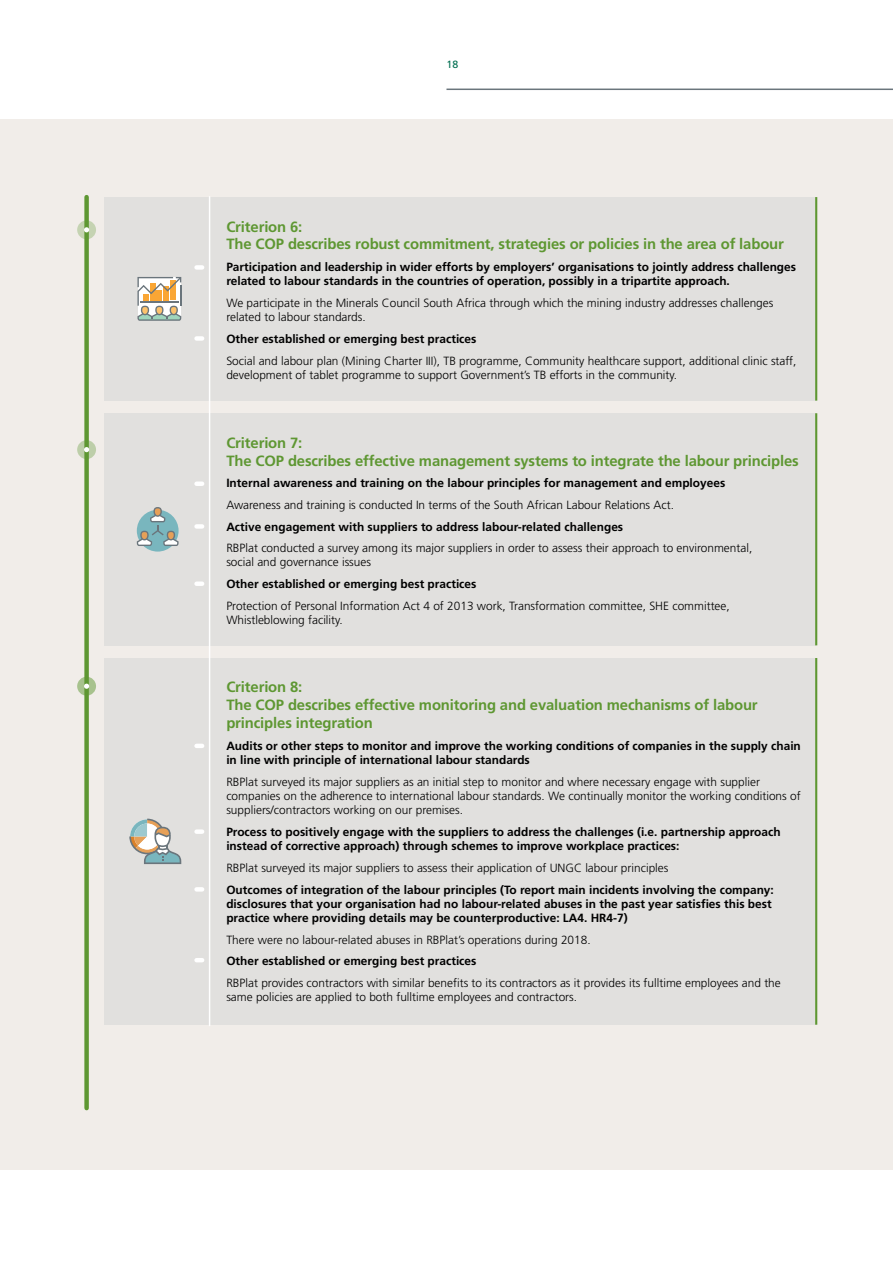
<style>
.page{position:relative;width:893px;height:1263px;background:#fff}
.page>*{position:absolute;margin:0;border:0;box-sizing:border-box;transform-origin:0 0}
.t1{font:700 14.85px/17.9px "Frutiger";letter-spacing:-.01em;color:#5e9732}
.t2{font:300 11.85px/14.2px "Frutiger";color:#000}
.t3{font:700 11.85px/14.2px "Frutiger";color:#000}
.t4{font:10.5px "Frutiger";color:#006f51}
</style>
<div class="page">
<hr style="left:446px;top:89px;width:447px;height:1px;background:#6a757c">
<div style="left:0;top:119px;width:893px;height:1050px;background:#f1ede9"></div>
<div style="left:105px;top:197px;width:711px;height:204px;background:#e1e0de"></div>
<hr style="left:815px;top:197px;width:2px;height:204px;background:#5e9732">
<div style="left:105px;top:413px;width:711px;height:232px;background:#e1e0de"></div>
<hr style="left:815px;top:413px;width:2px;height:232px;background:#5e9732">
<div style="left:105px;top:658px;width:711px;height:367px;background:#e1e0de"></div>
<hr style="left:815px;top:658px;width:2px;height:367px;background:#5e9732">
<div style="left:84px;top:197px;width:5px;height:911px;background:#5e9732"></div>
<svg style="left:77px;top:220px;width:19px;height:19px"></svg>
<svg style="left:84px;top:227px;width:5px;height:5px"></svg>
<svg style="left:77px;top:440px;width:19px;height:19px"></svg>
<svg style="left:84px;top:447px;width:5px;height:5px"></svg>
<svg style="left:77px;top:677px;width:19px;height:19px"></svg>
<svg style="left:84px;top:684px;width:5px;height:5px"></svg>
<hr style="left:209px;top:197px;width:1px;height:828px;background:#fff">
<svg style="left:197px;top:265px;width:5px;height:5px"></svg>
<svg style="left:197px;top:481px;width:5px;height:5px"></svg>
<svg style="left:197px;top:744px;width:5px;height:4px"></svg>
<svg style="left:197px;top:829px;width:5px;height:5px"></svg>
<svg style="left:197px;top:887px;width:5px;height:5px"></svg>
<svg style="left:197px;top:958px;width:5px;height:4px"></svg>
<svg style="left:197px;top:524px;width:5px;height:5px"></svg>
<svg style="left:197px;top:581px;width:5px;height:5px"></svg>
<svg style="left:197px;top:336px;width:5px;height:5px"></svg>
<svg style="left:137px;top:277px;width:44px;height:44px;background:#d0c3a8"></svg>
<svg style="left:129px;top:819px;width:52px;height:45px"></svg>
<div style="left:137px;top:510px;width:42px;height:42px;background:#79b6be;border-radius:50%"></div>
<svg style="left:137px;top:507px;width:42px;height:39px"></svg>
<p class="t4" style="left:446px;top:58px;width:13px">18</p>
<p class="t1" style="left:226px;top:217px;width:559px">Criterion 6:<br>The COP describes robust commitment, strategies or policies in the area of labour</p>
<p class="t3" style="left:226px;top:260px;width:571px">Participation and leadership in wider efforts by employers’ organisations to jointly address challenges related to labour standards in the countries of operation, possibly in a tripartite approach.</p>
<p class="t2" style="left:226px;top:296px;width:549px">We participate in the Minerals Council South Africa through which the mining industry addresses challenges related to labour standards.</p>
<p class="t3" style="left:226px;top:332px;width:252px">Other established or emerging best practices</p>
<p class="t2" style="left:226px;top:353px;width:572px">Social and labour plan (Mining Charter III), TB programme, Community healthcare support, additional clinic staff, development of tablet programme to support Government’s TB efforts in the community.</p>
<p class="t1" style="left:226px;top:433px;width:574px">Criterion 7:<br>The COP describes effective management systems to integrate the labour principles</p>
<p class="t3" style="left:226px;top:476px;width:500px">Internal awareness and training on the labour principles for management and employees</p>
<p class="t2" style="left:226px;top:498px;width:449px">Awareness and training is conducted In terms of the South African Labour Relations Act.</p>
<p class="t3" style="left:226px;top:519px;width:398px">Active engagement with suppliers to address labour-related challenges</p>
<p class="t2" style="left:226px;top:541px;width:527px">RBPlat conducted a survey among its major suppliers in order to assess their approach to environmental, social and governance issues</p>
<p class="t3" style="left:226px;top:577px;width:252px">Other established or emerging best practices</p>
<p class="t2" style="left:226px;top:599px;width:505px">Protection of Personal Information Act 4 of 2013 work, Transformation committee, SHE committee,<br>Whistleblowing facility.</p>
<p class="t1" style="left:226px;top:678px;width:533px">Criterion 8:<br>The COP describes effective monitoring and evaluation mechanisms of labour principles integration</p>
<p class="t3" style="left:226px;top:738px;width:576px">Audits or other steps to monitor and improve the working conditions of companies in the supply chain in line with principle of international labour standards</p>
<p class="t2" style="left:226px;top:774px;width:576px">RBPlat surveyed its major suppliers as an initial step to monitor and where necessary engage with supplier companies on the adherence to international labour standards. We continually monitor the working conditions of suppliers/contractors working on our premises.</p>
<p class="t3" style="left:226px;top:824px;width:556px">Process to positively engage with the suppliers to address the challenges (i.e. partnership approach instead of corrective approach) through schemes to improve workplace practices:</p>
<p class="t2" style="left:226px;top:860px;width:444px">RBPlat surveyed its major suppliers to assess their application of UNGC labour principles</p>
<p class="t3" style="left:226px;top:882px;width:549px">Outcomes of integration of the labour principles (To report main incidents involving the company: disclosures that your organisation had no labour-related abuses in the past year satisfies this best practice where providing details may be counterproductive: LA4. HR4-7)</p>
<p class="t2" style="left:226px;top:932px;width:366px">There were no labour-related abuses in RBPlat’s operations during 2018.</p>
<p class="t3" style="left:226px;top:954px;width:252px">Other established or emerging best practices</p>
<p class="t2" style="left:226px;top:976px;width:556px">RBPlat provides contractors with similar benefits to its contractors as it provides its fulltime employees and the same policies are applied to both fulltime employees and contractors.</p>
</div>
